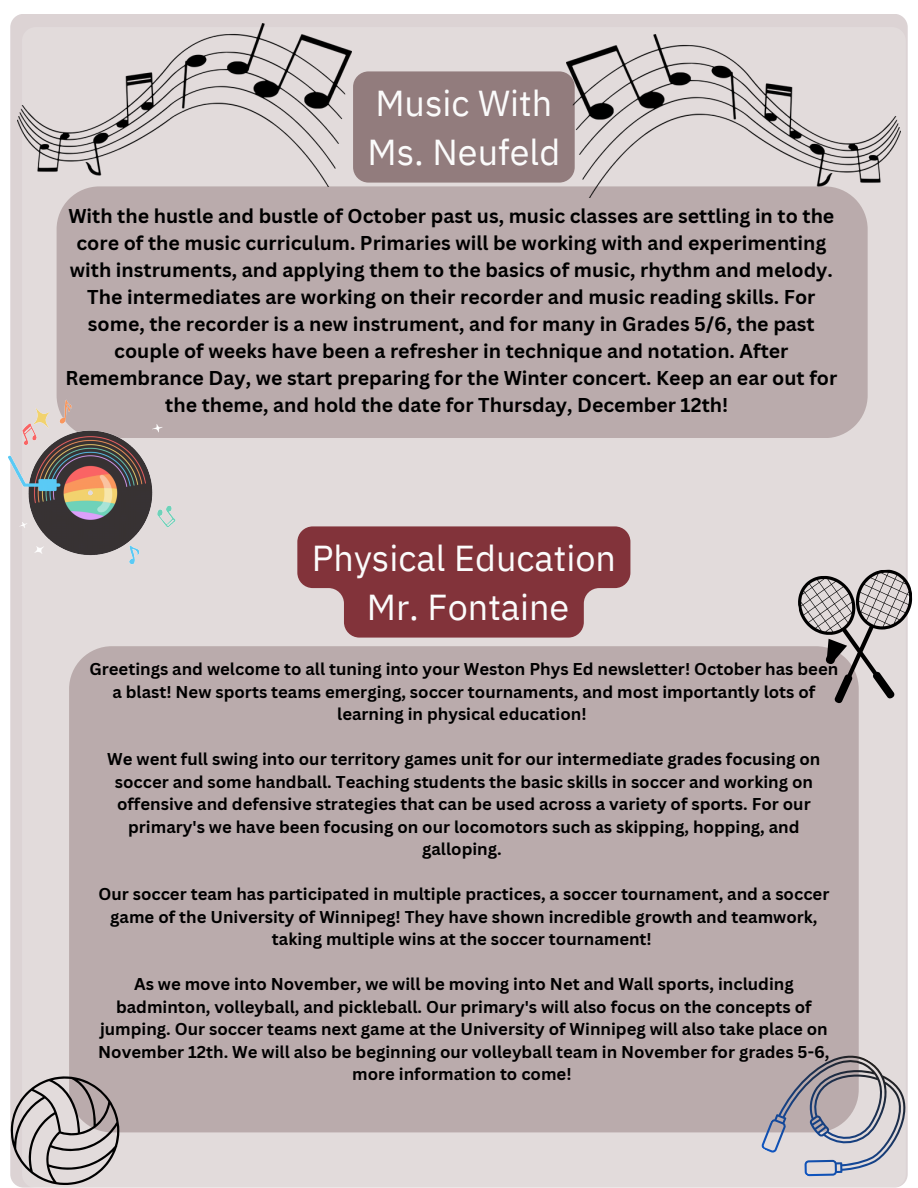
<style>
.page{position:relative;width:918px;height:1188px;background:#fff}
.page>*{position:absolute;margin:0;border:0;box-sizing:border-box;transform-origin:0 0}
.t1{font:36px/49.5px "IBM Plex Sans";color:#fbfbfb}
.t2{font:700 19.5px/27px "Canva Sans";color:#000;text-align:center}
.t3{font:700 16.65px/22.5px "Canva Sans";color:#000;text-align:center}
</style>
<div class="page">
<div style="left:10px;top:14px;width:898px;height:1174px;background:#dcd3d4;border-radius:13px"></div>
<div style="left:22px;top:27px;width:884px;height:1161px;background:#e2dbdb;border-radius:14px"></div>
<div style="left:69px;top:646px;width:790px;height:486px;background:#baabac"></div>
<div style="left:57px;top:186px;width:811px;height:252px;background:#baabac"></div>
<img style="left:17px;top:23px;width:334px;height:163px">
<div style="left:353px;top:71px;width:222px;height:112px;background:#927c7d;border-radius:15px"></div>
<img style="left:567px;top:34px;width:334px;height:164px">
<img style="left:8px;top:397px;width:168px;height:170px">
<svg style="left:795px;top:567px;width:118px;height:140px"></svg>
<svg style="left:11px;top:1076px;width:108px;height:109px"></svg>
<svg style="left:297px;top:526px;width:333px;height:112px;background:#8f4b51"></svg>
<svg style="left:757px;top:1034px;width:151px;height:154px"></svg>
<p class="t1" style="left:367px;top:78px;width:194px">Music With<br>Ms. Neufeld</p>
<p class="t2" style="left:65px;top:202px;width:774px">With the hustle and bustle of October past us, music classes are settling in to the core of the music curriculum. Primaries will be working with and experimenting with instruments, and applying them to the basics of music, rhythm and melody.<br>The intermediates are working on their recorder and music reading skills. For some, the recorder is a new instrument, and for many in Grades 5/6, the past couple of weeks have been a refresher in technique and notation. After Remembrance Day, we start preparing for the Winter concert. Keep an ear out for the theme, and hold the date for Thursday, December 12th!</p>
<h1 class="t1" style="left:312px;top:533px;width:306px;text-align:center">Physical Education<br>Mr. Fontaine</h1>
<h2 class="t3" style="left:89px;top:658px;width:750px">Greetings and welcome to all tuning into your Weston Phys Ed newsletter! October has been a blast! New sports teams emerging, soccer tournaments, and most importantly lots of learning in physical education!</h2>
<h1 class="t3" style="left:107px;top:748px;width:715px">We went full swing into our territory games unit for our intermediate grades focusing on soccer and some handball. Teaching students the basic skills in soccer and working on offensive and defensive strategies that can be used across a variety of sports. For our primary's we have been focusing on our locomotors such as skipping, hopping, and galloping.</h1>
<p class="t3" style="left:98px;top:883px;width:733px">Our soccer team has participated in multiple practices, a soccer tournament, and a soccer game of the University of Winnipeg! They have shown incredible growth and teamwork, taking multiple wins at the soccer tournament!</p>
<p class="t3" style="left:98px;top:973px;width:733px">As we move into November, we will be moving into Net and Wall sports, including badminton, volleyball, and pickleball. Our primary's will also focus on the concepts of jumping. Our soccer teams next game at the University of Winnipeg will also take place on November 12th. We will also be beginning our volleyball team in November for grades 5-6, more information to come!</p>
</div>
